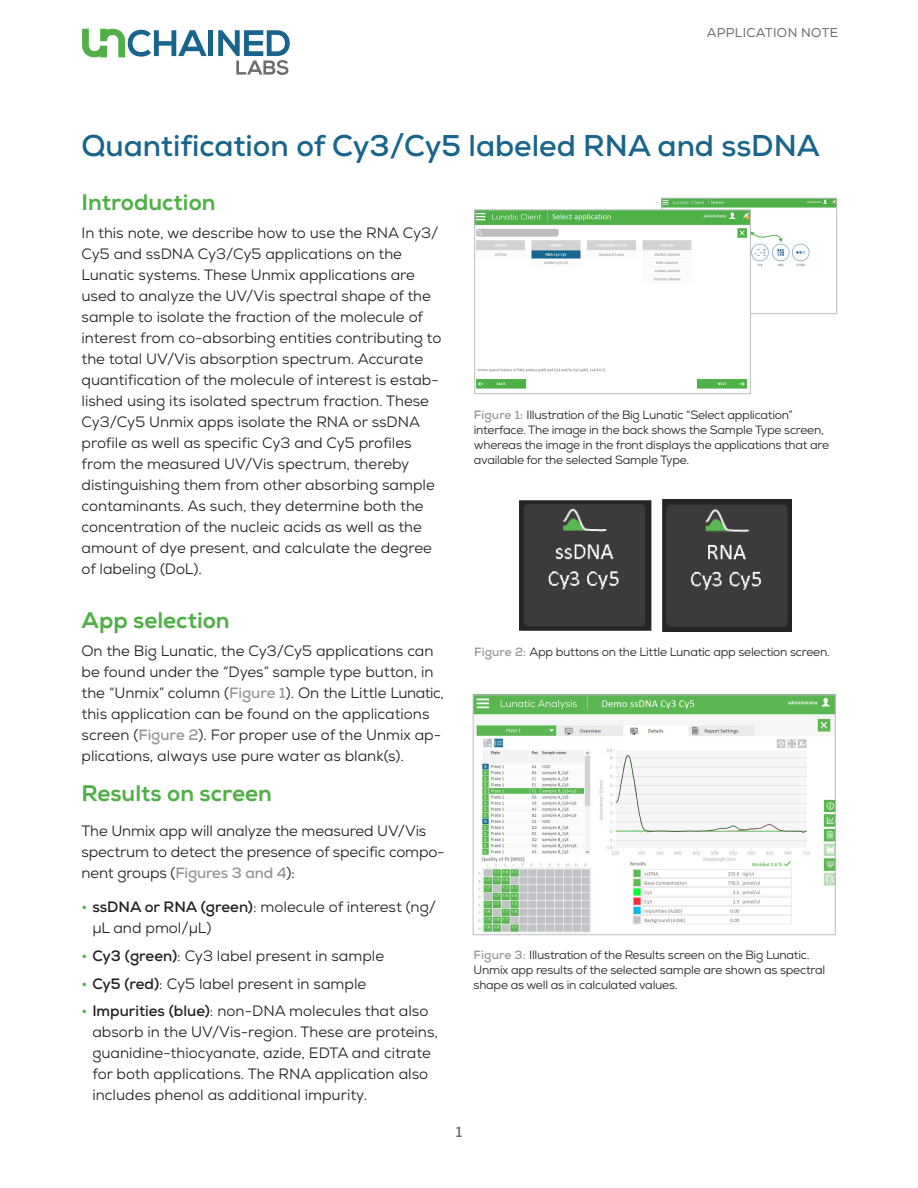
<style>
.page{position:relative;width:918px;height:1188px;background:#fff}
.page>*{position:absolute;margin:0;border:0;box-sizing:border-box;transform-origin:0 0}
.t1{font:700 30px "Nexa";color:#19648c}
.header_1{font:22.5px "Nexa X Bold";color:#50af47}
.body{font:22.5px "Nexa X Bold";color:#50af47}
.body-2{font:15px/21px "Nexa";color:#231f20}
.t2{font:700 15px "Nexa";color:#6c6d70}
.document_type{font:12.75px "Nexa";letter-spacing:.03em;color:#6c6d70}
.t3{font:12px/15px "Nexa";letter-spacing:-.02em;color:#231f20}
.s1{font-weight:700;color:#95979a}
.s2{font-weight:700;color:#50af47}
.s3{font-weight:700}
</style>
<div class="page">
<div style="left:208px;top:30px;width:5px;height:26px;background:#19648c"></div>
<svg style="left:218px;top:30px;width:72px;height:45px"></svg>
<svg style="left:82px;top:29px;width:125px;height:28px"></svg>
<img style="left:664px;top:200px;width:171px;height:112px">
<div style="left:662px;top:198px;width:175px;height:116px;border:1px solid #bcbdbf"></div>
<img style="left:477px;top:212px;width:271px;height:177px">
<div style="left:475px;top:210px;width:275px;height:184px;border:1px solid #bcbdbf"></div>
<svg style="left:750px;top:232px;width:32px;height:10px"></svg>
<img style="left:520px;top:500px;width:271px;height:131px">
<img style="left:475px;top:697px;width:359px;height:236px">
<div style="left:473px;top:695px;width:363px;height:240px;border:1px solid #bcbdc0"></div>
<p class="document_type" style="left:707px;top:25px;width:133px">APPLICATION N OTE</p>
<p class="t1" style="left:82px;top:126px;width:740px">Quantification of Cy3/Cy5 labeled RNA and ssDNA</p>
<p class="header_1" style="left:82px;top:188px;width:136px">Introduction</p>
<p class="body-2" style="left:82px;top:222px;width:361px">In this note, we describe how to use the RNA Cy3/ Cy5 and ssDNA Cy3/Cy5 applications on the Lunatic systems. These Unmix applications are used to analyze the UV/Vis spectral shape of the sample to isolate the fraction of the molecule of interest from co-absorbing entities contributing to the total UV/Vis absorption spectrum. Accurate quantification of the molecule of interest is estab&shy;lished using its isolated spectrum fraction. These Cy3/Cy5 Unmix apps isolate the RNA or ssDNA profile as well as specific Cy3 and Cy5 profiles from the measured UV/Vis spectrum, thereby distinguishing them from other absorbing sample contaminants. As such, they determine both the concentration of the nucleic acids as well as the amount of dye present, and calculate the degree of labeling (DoL).</p>
<p class="header_1" style="left:82px;top:606px;width:150px">App selection</p>
<p class="body-2" style="left:82px;top:640px;width:364px">On the Big Lunatic, the Cy3/Cy5 applications can be found under the “Dyes” sample type button, in the “Unmix” column (<span class="s1">Figure 1</span>). On the Little Lunatic, this application can be found on the applications screen (<span class="s1">Figure 2</span>). For proper use of the Unmix ap&shy;plications, always use pure water as blank(s).</p>
<p class="body" style="left:82px;top:779px;width:192px">Results on screen</p>
<p class="body-2" style="left:82px;top:820px;width:365px">The Unmix app will analyze the measured UV/Vis spectrum to detect the presence of specific compo&shy;nent groups (<span class="s1">Figures 3 and 4</span>):</p>
<p class="body-2" style="left:92px;top:896px;width:345px;text-indent:-11px"><span class="s2">•</span> <span class="s3">ssDNA or RNA (green)</span>: molecule of interest (ng/ µL and pmol/µL)</p>
<p class="body-2" style="left:82px;top:945px;width:304px"><span class="s2">•</span> <span class="s3">Cy3 (green)</span>: Cy3 label present in sample</p>
<p class="body-2" style="left:82px;top:973px;width:286px"><span class="s2">•</span> <span class="s3">Cy5 (red)</span>: Cy5 label present in sample</p>
<p class="body-2" style="left:92px;top:1001px;width:347px;text-indent:-11px"><span class="s2">•</span> <span class="s3">Impurities (blue)</span>: non-DNA molecules that also absorb in the UV/Vis-region. These are proteins, guanidine-thiocyanate, azide, EDTA and citrate for both applications. The RNA application also includes phenol as additional impurity.</p>
<p class="t3" style="left:474px;top:407px;width:357px"><span class="s1">Figure 1:</span> Illustration of the Big Lunatic “Select application” interface. The image in the back shows the Sample Type screen, whereas the image in the front displays the applications that are available for the selected Sample Type.</p>
<p class="t3" style="left:474px;top:644px;width:357px"><span class="s1">Figure 2:</span> App buttons on the Little Lunatic app selection screen.</p>
<p class="t3" style="left:474px;top:948px;width:353px"><span class="s1">Figure 3:</span> Illustration of the Results screen on the Big Lunatic.<br>Unmix app results of the selected sample are shown as spectral shape as well as in calculated values.</p>
<p class="t2" style="left:456px;top:1122px;width:8px">1</p>
</div>
